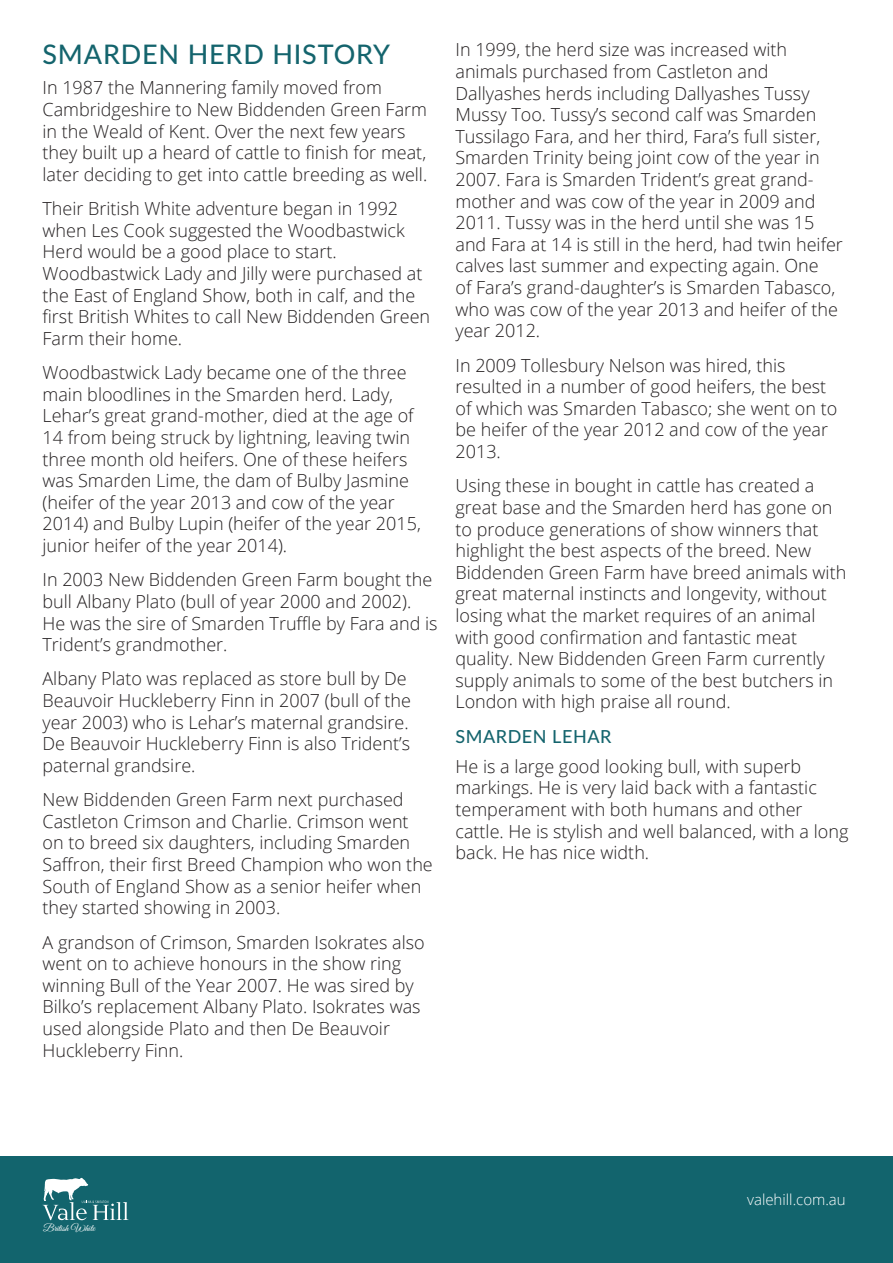
<style>
.page{position:relative;width:893px;height:1263px;background:#fff}
.page>*{position:absolute;margin:0;border:0;box-sizing:border-box;transform-origin:0 0}
.t1{font:500 27px "Lato";letter-spacing:.03em;color:#14646d}
.t2{font:300 18px/21.6px "Open Sans";color:#231f20}
.t3{font:500 18px "Lato";letter-spacing:.03em;color:#14646d}
.t4{font:300 15px "Open Sans";color:#fff}
.t5{font:10.05px "Great Vibes";color:#fff;scale:1.04 1}
</style>
<div class="page">
<div style="left:0;top:1156px;width:893px;height:107px;background:#12646d"></div>
<svg style="left:43px;top:1177px;width:86px;height:43px"></svg>
<h1 class="t1" style="left:43px;top:35px;width:349px">SMARDEN HERD HISTORY</h1>
<p class="t2" style="left:43px;top:77px;width:386px">In 1987 the Mannering family moved from Cambridgeshire to New Biddenden Green Farm in the Weald of Kent. Over the next few years they built up a heard of cattle to finish for meat, later deciding to get into cattle breeding as well.</p>
<p class="t2" style="left:43px;top:197px;width:389px">Their British White adventure began in 1992 when Les Cook suggested the Woodbastwick Herd would be a good place to start.<br>Woodbastwick Lady and Jilly were purchased at the East of England Show, both in calf, and the first British Whites to call New Biddenden Green Farm their home.</p>
<p class="t2" style="left:43px;top:361px;width:380px">Woodbastwick Lady became one of the three main bloodlines in the Smarden herd. Lady, Lehar’s great grand-mother, died at the age of 14 from being struck by lightning, leaving twin three month old heifers. One of these heifers was Smarden Lime, the dam of Bulby Jasmine (heifer of the year 2013 and cow of the year 2014) and Bulby Lupin (heifer of the year 2015, junior heifer of the year 2014).</p>
<p class="t2" style="left:43px;top:568px;width:396px">In 2003 New Biddenden Green Farm bought the bull Albany Plato (bull of year 2000 and 2002).<br>He was the sire of Smarden Truffle by Fara and is Trident’s grandmother.</p>
<p class="t2" style="left:43px;top:668px;width:370px">Albany Plato was replaced as store bull by De Beauvoir Huckleberry Finn in 2007 (bull of the year 2003) who is Lehar’s maternal grandsire.<br>De Beauvoir Huckleberry Finn is also Trident’s paternal grandsire.</p>
<p class="t2" style="left:43px;top:788px;width:392px">New Biddenden Green Farm next purchased Castleton Crimson and Charlie. Crimson went on to breed six daughters, including Smarden Saffron, their first Breed Champion who won the South of England Show as a senior heifer when they started showing in 2003.</p>
<p class="t2" style="left:43px;top:931px;width:384px">A grandson of Crimson, Smarden Isokrates also went on to achieve honours in the show ring winning Bull of the Year 2007. He was sired by Bilko’s replacement Albany Plato. Isokrates was used alongside Plato and then De Beauvoir Huckleberry Finn.</p>
<p class="t2" style="left:455px;top:39px;width:389px">In 1999, the herd size was increased with animals purchased from Castleton and Dallyashes herds including Dallyashes Tussy Mussy Too. Tussy’s second calf was Smarden Tussilago Fara, and her third, Fara’s full sister, Smarden Trinity being joint cow of the year in 2007. Fara is Smarden Trident’s great grand&shy;mother and was cow of the year in 2009 and 2011. Tussy was in the herd until she was 15 and Fara at 14 is still in the herd, had twin heifer calves last summer and expecting again. One<br>of Fara’s grand-daughter’s is Smarden Tabasco, who was cow of the year 2013 and heifer of the year 2012.</p>
<p class="t2" style="left:455px;top:354px;width:383px">In 2009 Tollesbury Nelson was hired, this resulted in a number of good heifers, the best of which was Smarden Tabasco; she went on to be heifer of the year 2012 and cow of the year 2013.</p>
<p class="t2" style="left:455px;top:474px;width:392px">Using these in bought in cattle has created a great base and the Smarden herd has gone on to produce generations of show winners that highlight the best aspects of the breed. New Biddenden Green Farm have breed animals with great maternal instincts and longevity, without losing what the market requires of an animal with good confirmation and fantastic meat quality. New Biddenden Green Farm currently supply animals to some of the best butchers in London with high praise all round.</p>
<p class="t3" style="left:455px;top:723px;width:157px">SMARDEN LEHAR</p>
<p class="t2" style="left:455px;top:755px;width:394px">He is a large good looking bull, with superb markings. He is very laid back with a fantastic temperament with both humans and other cattle. He is stylish and well balanced, with a long back. He has nice width.</p>
<p class="t5" style="left:43px;top:1222px;width:51px">British White</p>
<p class="t4" style="left:747px;top:1189px;width:100px">valehill.com.au</p>
</div>
